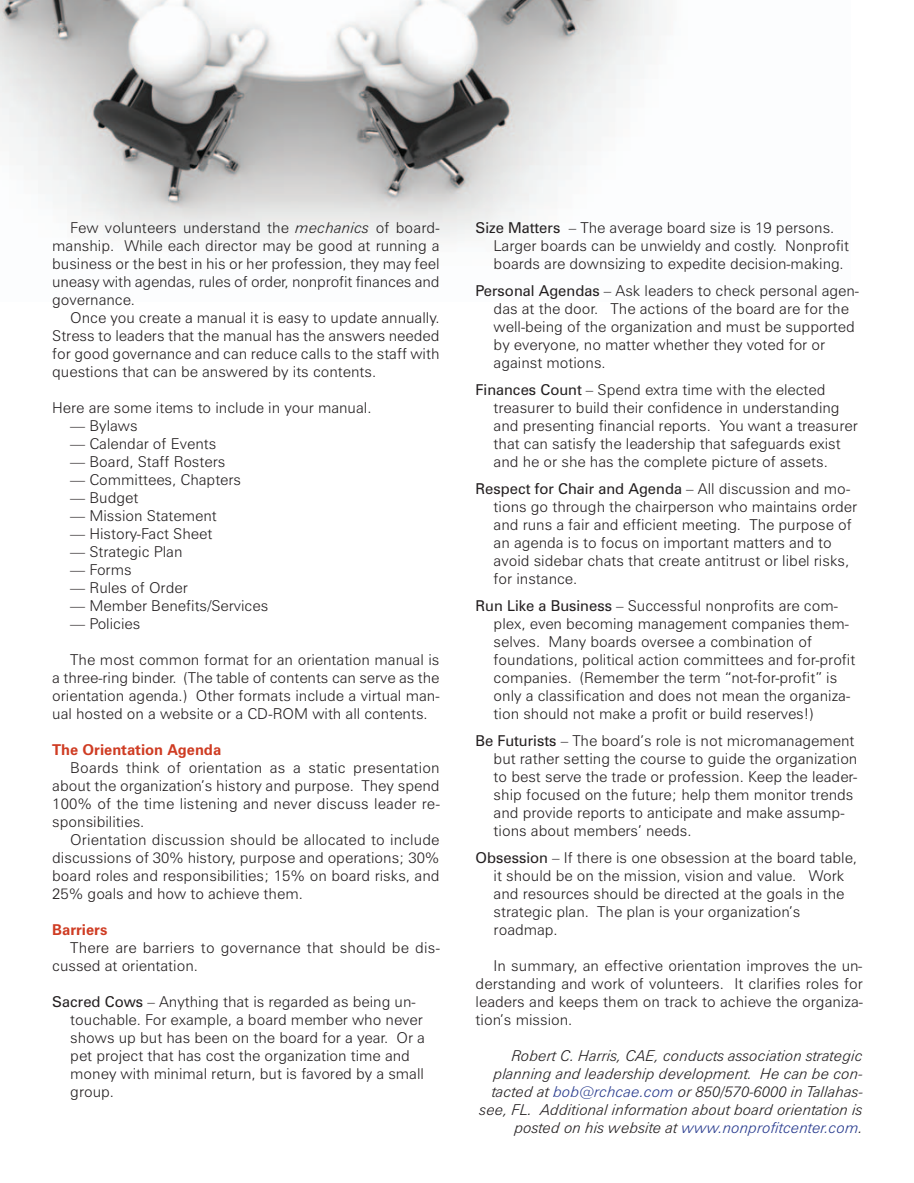
<style>
.page{position:relative;width:914px;height:1183px;background:#fff}
.page>*{position:absolute;margin:0;border:0;box-sizing:border-box;transform-origin:0 0}
.t1{font:300 15px/18px "Zurich BT";color:#231f20}
.t2{font:italic 300 15px/18px "Zurich BT";color:#231f20;text-align:right}
.t3{font:700 15px "Zurich BT";color:#cf3c23}
.s1{font-style:italic}
.s2{font-weight:400}
.s3{color:#283b8e}
</style>
<div class="page">
<img style="left:0;top:0;width:661px;height:242px">
<p class="t1" style="left:52px;top:220px;width:389px;text-align:justify;text-indent:18px">Few volunteers understand the <span class="s1">mechanics</span> of board&shy;manship. While each director may be good at running a business or the best in his or her profession, they may feel uneasy with agendas, rules of order, nonprofit finances and governance.</p>
<p class="t1" style="left:52px;top:310px;width:389px;text-align:justify;text-indent:18px">Once you create a manual it is easy to update annually.<br>Stress to leaders that the manual has the answers needed for good governance and can reduce calls to the staff with questions that can be answered by its contents.</p>
<p class="t1" style="left:52px;top:400px;width:320px">Here are some items to include in your manual.</p>
<p class="t1" style="left:70px;top:418px;width:69px">— Bylaws</p>
<p class="t1" style="left:70px;top:436px;width:147px">— Calendar of Events</p>
<p class="t1" style="left:70px;top:454px;width:157px">— Board, Staff Rosters</p>
<p class="t1" style="left:70px;top:472px;width:172px">— Committees, Chapters</p>
<p class="t1" style="left:70px;top:490px;width:70px">— Budget</p>
<p class="t1" style="left:70px;top:508px;width:148px">— Mission Statement</p>
<p class="t1" style="left:70px;top:526px;width:143px">— History-Fact Sheet</p>
<p class="t1" style="left:70px;top:544px;width:114px">— Strategic Plan</p>
<p class="t1" style="left:70px;top:562px;width:63px">— Forms</p>
<p class="t1" style="left:70px;top:580px;width:119px">— Rules of Order</p>
<p class="t1" style="left:70px;top:598px;width:199px">— Member Benefits/Services</p>
<p class="t1" style="left:70px;top:616px;width:72px">— Policies</p>
<p class="t1" style="left:52px;top:652px;width:389px;text-align:justify;text-indent:18px">The most common format for an orientation manual is a three-ring binder. (The table of contents can serve as the orientation agenda.) Other formats include a virtual man&shy;ual hosted on a website or a CD-ROM with all contents.</p>
<p class="t3" style="left:52px;top:744px;width:170px">The Orientation Agenda</p>
<p class="t1" style="left:52px;top:760px;width:389px;text-align:justify;text-indent:18px">Boards think of orientation as a static presentation about the organization’s history and purpose. They spend 100% of the time listening and never discuss leader re&shy;sponsibilities.</p>
<p class="t1" style="left:52px;top:832px;width:389px;text-align:justify;text-indent:18px">Orientation discussion should be allocated to include discussions of 30% history, purpose and operations; 30% board roles and responsibilities; 15% on board risks, and 25% goals and how to achieve them.</p>
<p class="t3" style="left:52px;top:924px;width:57px">Barriers</p>
<p class="t1" style="left:52px;top:940px;width:389px;text-indent:18px">There are barriers to governance that should be dis&shy;cussed at orientation.</p>
<p class="t1" style="left:70px;top:994px;width:356px;text-indent:-18px"><span class="s2">Sacred Cows</span> – Anything that is regarded as being un&shy;touchable. For example, a board member who never shows up but has been on the board for a year. Or a pet project that has cost the organization time and money with minimal return, but is favored by a small group.</p>
<p class="t1" style="left:493px;top:220px;width:357px;text-indent:-18px"><span class="s2">Size Matters</span> – The average board size is 19 persons.<br>Larger boards can be unwieldy and costly. Nonprofit boards are downsizing to expedite decision-making.</p>
<p class="t1" style="left:493px;top:283px;width:367px;text-indent:-18px"><span class="s2">Personal Agendas</span> – Ask leaders to check personal agen&shy;das at the door. The actions of the board are for the well-being of the organization and must be supported by everyone, no matter whether they voted for or against motions.</p>
<p class="t1" style="left:493px;top:382px;width:365px;text-indent:-18px"><span class="s2">Finances Count</span> – Spend extra time with the elected treasurer to build their confidence in understanding and presenting financial reports. You want a treasurer that can satisfy the leadership that safeguards exist and he or she has the complete picture of assets.</p>
<p class="t1" style="left:493px;top:481px;width:365px;text-indent:-18px"><span class="s2">Respect for Chair and Agenda</span> – All discussion and mo&shy;tions go through the chairperson who maintains order and runs a fair and efficient meeting. The purpose of an agenda is to focus on important matters and to avoid sidebar chats that create antitrust or libel risks, for instance.</p>
<p class="t1" style="left:493px;top:598px;width:363px;text-indent:-18px"><span class="s2">Run Like a Business</span> – Successful nonprofits are com&shy;plex, even becoming management companies them&shy;selves. Many boards oversee a combination of foundations, political action committees and for-profit companies. (Remember the term “not-for-profit” is only a classification and does not mean the organiza&shy;tion should not make a profit or build reserves!)</p>
<p class="t1" style="left:493px;top:733px;width:365px;text-indent:-18px"><span class="s2">Be Futurists</span> – The board’s role is not micromanagement but rather setting the course to guide the organization to best serve the trade or profession. Keep the leader&shy;ship focused on the future; help them monitor trends and provide reports to anticipate and make assump&shy;tions about members’ needs.</p>
<p class="t1" style="left:493px;top:850px;width:365px;text-indent:-18px"><span class="s2">Obsession</span> – If there is one obsession at the board table, it should be on the mission, vision and value. Work and resources should be directed at the goals in the strategic plan. The plan is your organization’s roadmap.</p>
<p class="t1" style="left:475px;top:958px;width:389px;text-align:justify;text-indent:18px">In summary, an effective orientation improves the un&shy;derstanding and work of volunteers. It clarifies roles for leaders and keeps them on track to achieve the organiza&shy;tion’s mission.</p>
<p class="t2" style="left:480px;top:1048px;width:384px">Robert C. Harris, CAE, conducts association strategic planning and leadership development. He can be con&shy;tacted at <span class="s3">bob@rchcae.com</span> or 850/570-6000 in Tallahas&shy;see, FL. Additional information about board orientation is posted on his website at <span class="s3">www.nonprofitcenter.com</span>.</p>
</div>
